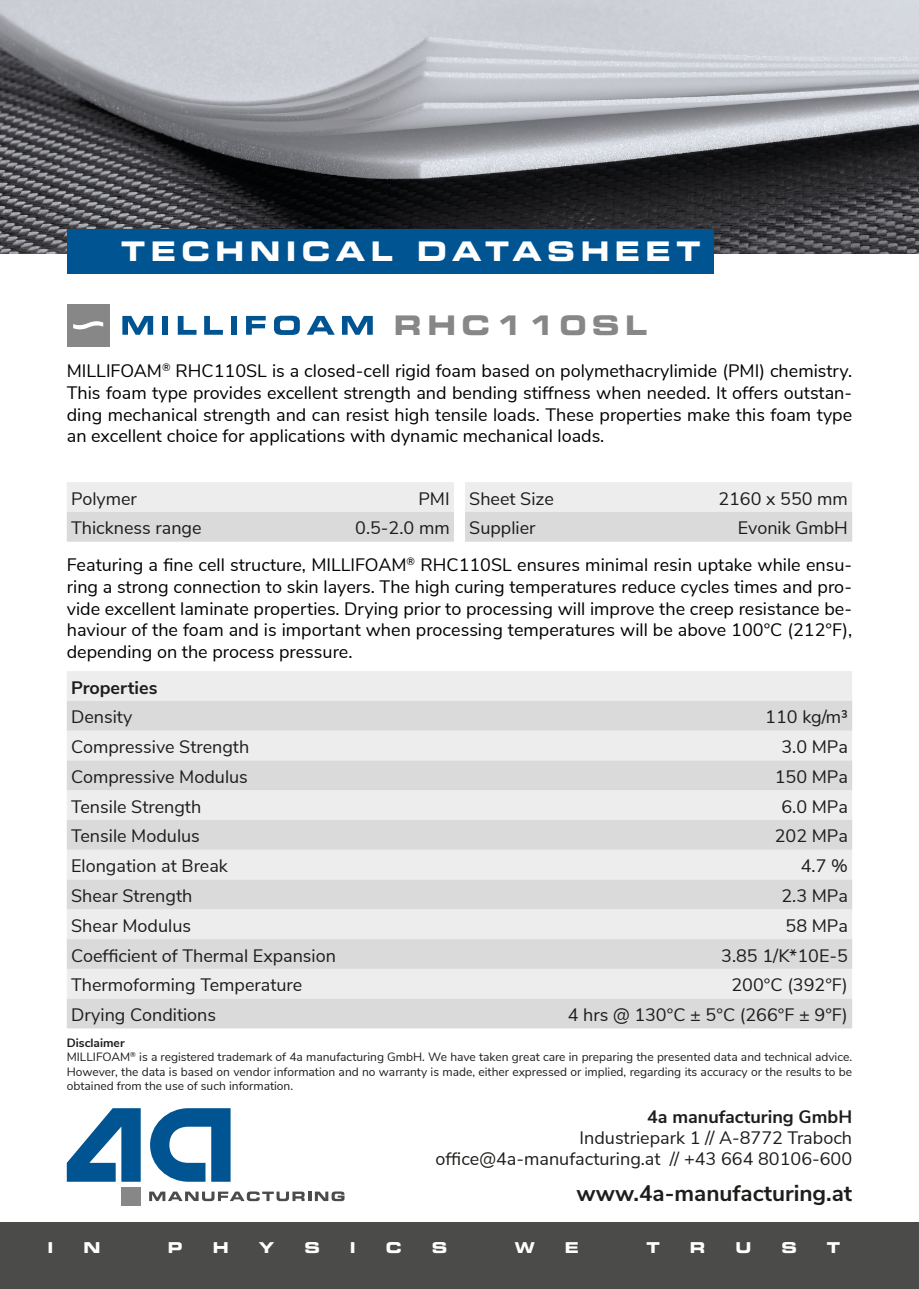
<style>
.page{position:relative;width:919px;height:1289px;background:#fff}
.page>*{position:absolute;margin:0;border:0;box-sizing:border-box;transform-origin:0 0}
.t1{font:27px "Eurostile Bold Extended Two";letter-spacing:.2em;color:#fff}
.t2{font:27px "Eurostile Bold Extended Two";letter-spacing:.2em;color:#878787}
.t3{font:700 22.5px "Nunito Sans";color:#1d1d1b}
.t4{font:18px/21.6px "Nunito Sans";color:#020203;text-align:justify}
.t5{font:18px/21px "Nunito Sans";color:#1d1d1b;text-align:right}
.t6{font:700 18px "Nunito Sans";color:#1d1d1b}
.t7{font:15px "Eurostile Bold Extended Two";color:#fff}
.t8{font:12px/14.4px "Nunito Sans";color:#1d1d1b}
.s1{font-weight:700}
</style>
<div class="page">
<div style="left:0;top:1222px;width:918px;height:66px;background:#4b4b4a"></div>
<img style="left:0;top:0;width:918px;height:253px">
<div style="left:67px;top:671px;width:785px;height:30px;background:#ededed"></div>
<svg style="left:67px;top:701px;width:785px;height:327px;fill:#dadada"></svg>
<svg style="left:150px;top:1108px;width:80px;height:73px"></svg>
<svg style="left:67px;top:1108px;width:74px;height:73px"></svg>
<div style="left:121px;top:1187px;width:20px;height:18px;background:#878787"></div>
<svg style="left:149px;top:1191px;width:195px;height:10px"></svg>
<svg style="left:122px;top:316px;width:31px;height:19px"></svg>
<div style="left:162px;top:316px;width:6px;height:19px;background:#005492"></div>
<svg style="left:178px;top:316px;width:18px;height:19px"></svg>
<svg style="left:204px;top:316px;width:19px;height:19px"></svg>
<div style="left:231px;top:316px;width:6px;height:19px;background:#005492"></div>
<svg style="left:246px;top:316px;width:20px;height:19px"></svg>
<svg style="left:274px;top:316px;width:26px;height:19px"></svg>
<svg style="left:306px;top:316px;width:29px;height:19px"></svg>
<svg style="left:342px;top:316px;width:31px;height:19px"></svg>
<div style="left:67px;top:304px;width:42px;height:43px;background:#878787"></div>
<svg style="left:73px;top:321px;width:30px;height:8px"></svg>
<svg style="left:67px;top:482px;width:387px;height:59px"></svg>
<svg style="left:465px;top:482px;width:387px;height:59px"></svg>
<div style="left:67px;top:229px;width:646px;height:44px;background:#005492"></div>
<h1 class="t1" style="left:121px;top:232px;width:580px">TECHNICAL DATASHEET</h1>
<h1 class="t2" style="left:394px;top:306px;width:255px">RHC110SL</h1>
<p class="t4" style="left:67px;top:359px;width:786px">MILLIFOAM<sup>®</sup> RHC110SL is a closed-cell rigid foam based on polymethacrylimide (PMI) chemistry.<br>This foam type provides excellent strength and bending stiffness when needed. It offers outstan&shy;ding mechanical strength and can resist high tensile loads. These properties make this foam type an excellent choice for applications with dynamic mechanical loads.</p>
<p class="t5" style="left:71px;top:486px;width:67px">Polymer</p>
<p class="t5" style="left:418px;top:486px;width:33px">PMI</p>
<p class="t5" style="left:71px;top:516px;width:132px">Thickness range</p>
<p class="t5" style="left:355px;top:516px;width:96px">0.5-2.0 mm</p>
<p class="t5" style="left:469px;top:486px;width:86px">Sheet Size</p>
<p class="t5" style="left:718px;top:486px;width:131px">2160 x 550 mm</p>
<p class="t5" style="left:469px;top:516px;width:68px">Supplier</p>
<p class="t5" style="left:737px;top:516px;width:112px">Evonik GmbH</p>
<p class="t4" style="left:67px;top:553px;width:786px">Featuring a fine cell structure, MILLIFOAM<sup>®</sup> RHC110SL ensures minimal resin uptake while ensu&shy;ring a strong connection to skin layers. The high curing temperatures reduce cycles times and pro&shy;vide excellent laminate properties. Drying prior to processing will improve the creep resistance be&shy;haviour of the foam and is important when processing temperatures will be above 100°C (212°F), depending on the process pressure.</p>
<p class="t6" style="left:71px;top:674px;width:88px">Properties</p>
<p class="t5" style="left:71px;top:705px;width:63px">Density</p>
<p class="t5" style="left:765px;top:705px;width:84px">110 kg/m³</p>
<p class="t5" style="left:71px;top:735px;width:180px">Compressive Strength</p>
<p class="t5" style="left:781px;top:735px;width:68px">3.0 MPa</p>
<p class="t5" style="left:71px;top:765px;width:178px">Compressive Modulus</p>
<p class="t5" style="left:774px;top:765px;width:75px">150 MPa</p>
<p class="t5" style="left:71px;top:794px;width:132px">Tensile Strength</p>
<p class="t5" style="left:781px;top:794px;width:68px">6.0 MPa</p>
<p class="t5" style="left:71px;top:824px;width:130px">Tensile Modulus</p>
<p class="t5" style="left:774px;top:824px;width:75px">202 MPa</p>
<p class="t5" style="left:71px;top:854px;width:158px">Elongation at Break</p>
<p class="t5" style="left:800px;top:854px;width:49px">4.7 %</p>
<p class="t5" style="left:71px;top:884px;width:123px">Shear Strength</p>
<p class="t5" style="left:781px;top:884px;width:68px">2.3 MPa</p>
<p class="t5" style="left:71px;top:914px;width:121px">Shear Modulus</p>
<p class="t5" style="left:785px;top:914px;width:64px">58 MPa</p>
<p class="t5" style="left:71px;top:943px;width:266px">Coefficient of Thermal Expansion</p>
<p class="t5" style="left:721px;top:943px;width:128px">3.85 1/K*10E-5</p>
<p class="t5" style="left:71px;top:973px;width:233px">Thermoforming Temperature</p>
<p class="t5" style="left:731px;top:973px;width:118px">200°C (392°F)</p>
<p class="t5" style="left:71px;top:1003px;width:147px">Drying Conditions</p>
<p class="t5" style="left:567px;top:1003px;width:281px">4 hrs @ 130°C ± 5°C (266°F ± 9°F)</p>
<p class="t8" style="left:67px;top:1034px;width:786px"><span class="s1">Disclaimer<br></span>MILLIFOAM<sup>®</sup> is a registered trademark of 4a manufacturing GmbH. We have taken great care in preparing the presented data and technical advice.<br>However, the data is based on vendor information and no warranty is made, either expressed or implied, regarding its accuracy or the results to be obtained from the use of such information.</p>
<p class="t6" style="left:647px;top:1103px;width:207px">4a manufacturing GmbH</p>
<p class="t5" style="left:435px;top:1126px;width:418px">Industriepark 1 // A-8772 Traboch office@4a-manufacturing.at // +43 664 80106-600</p>
<p class="t3" style="left:576px;top:1176px;width:277px">www.4a-manufacturing.at</p>
<p class="t7" style="left:48px;top:1236px;width:7px">I</p>
<p class="t7" style="left:83px;top:1236px;width:19px">N</p>
<p class="t7" style="left:168px;top:1236px;width:16px">P</p>
<p class="t7" style="left:213px;top:1236px;width:17px">H</p>
<p class="t7" style="left:259px;top:1236px;width:17px">Y</p>
<p class="t7" style="left:304px;top:1236px;width:17px">S</p>
<p class="t7" style="left:350px;top:1236px;width:7px">I</p>
<p class="t7" style="left:386px;top:1236px;width:17px">C</p>
<p class="t7" style="left:432px;top:1236px;width:17px">S</p>
<p class="t7" style="left:515px;top:1236px;width:22px">W</p>
<p class="t7" style="left:565px;top:1236px;width:16px">E</p>
<p class="t7" style="left:646px;top:1236px;width:15px">T</p>
<p class="t7" style="left:689px;top:1236px;width:17px">R</p>
<p class="t7" style="left:735px;top:1236px;width:17px">U</p>
<p class="t7" style="left:781px;top:1236px;width:17px">S</p>
<p class="t7" style="left:826px;top:1236px;width:15px">T</p>
</div>
